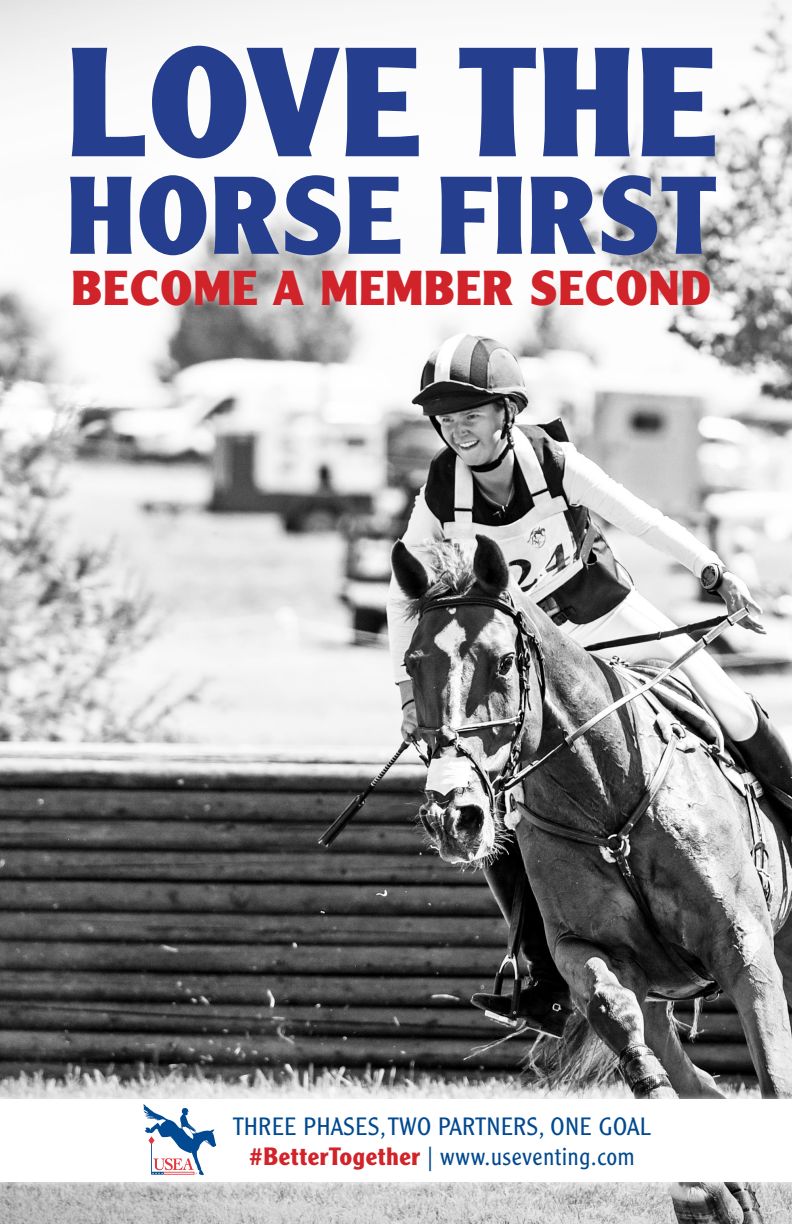
<style>
.page{position:relative;width:792px;height:1224px;background:#fff}
.page>*{position:absolute;margin:0;border:0;box-sizing:border-box;transform-origin:0 0}
.t1{font:900 151.8px "Clearface Gothic LT Std";letter-spacing:.02em;color:#253f8e}
.t2{font:900 108px "Clearface Gothic LT Std";letter-spacing:.02em;color:#253f8e}
.t3{font:900 48px "Clearface Gothic LT Std";letter-spacing:.03em;color:#d1232a}
.t4{font:300 24.6px "Clearface Gothic LT Std";letter-spacing:.03em;color:#014990}
.s1{font-weight:700;color:#d1232a}
</style>
<div class="page">
<img style="left:0;top:0;width:792px;height:1224px">
<div style="left:62px;top:37px;width:662px;height:227px;background:#fff"></div>
<div style="left:65px;top:261px;width:654px;height:53px;background:#fff;opacity:.75"></div>
<div style="left:0;top:1090px;width:792px;height:101px;background:#fff;opacity:.75"></div>
<div style="left:0;top:1099px;width:792px;height:83px;background:#fff"></div>
<div style="left:135px;top:1096px;width:89px;height:88px;background:#fff"></div>
<svg style="left:143px;top:1104px;width:73px;height:71px"></svg>
<p class="t1" style="left:67px;top:9px;width:651px">LOVE THE</p>
<p class="t2" style="left:67px;top:149px;width:650px">HORSE FIRST</p>
<p class="t3" style="left:72px;top:258px;width:641px">BECOME A MEMBER SECOND</p>
<p class="t4" style="left:233px;top:1112px;width:419px">THREE PHASES, TWO PARTNERS, ONE GOAL</p>
<p class="t4" style="left:249px;top:1141px;width:387px"><span class="s1">#BetterTogether</span> | www.useventing.com</p>
</div>
